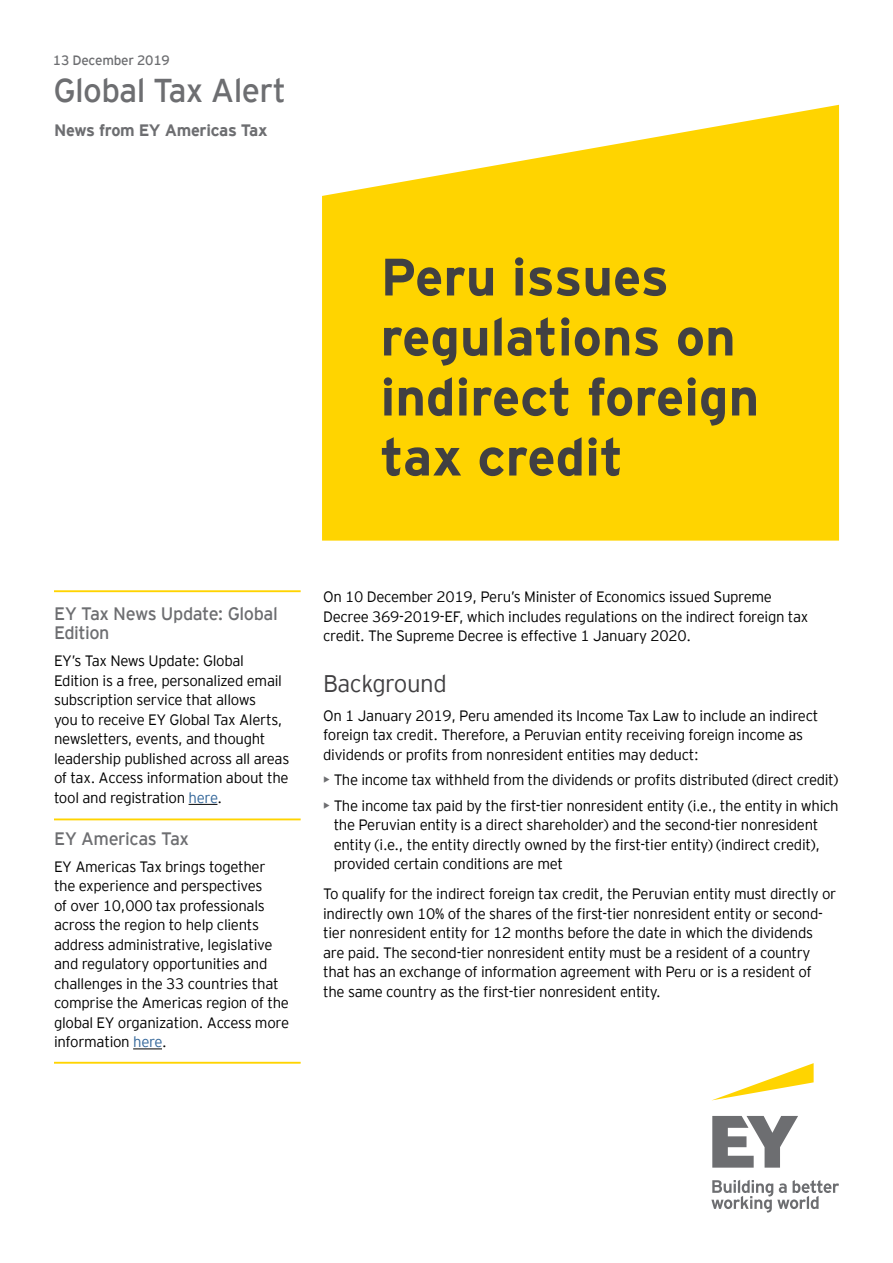
<style>
.page{position:relative;width:893px;height:1263px;background:#fff}
.page>*{position:absolute;margin:0;border:0;box-sizing:border-box;transform-origin:0 0}
.t1{font:700 52.5px/60px "EY Interstate";color:#414042}
.t2{font:33px "EY Interstate";letter-spacing:-.02em;color:#6d6e71}
.t3{font:300 24px "EY Interstate";letter-spacing:-.02em;color:#414042}
.t4{font:18px/19.5px "EY Interstate";letter-spacing:-.025em;color:#6d6e71}
.t5{font:700 16.5px "EY Interstate";letter-spacing:-.02em;color:#6d6e71}
.t6{font:300 15px/19.5px "EY Interstate";letter-spacing:-.02em;color:#000}
.t7{font:13.5px "EY Interstate";letter-spacing:-.02em;color:#6d6e71}
.s1{color:#369}
.s2{font-weight:400;color:#6d6e71}
</style>
<div class="page">
<svg style="left:322px;top:105px;width:517px;height:436px;background:#ffd81a"></svg>
<svg style="left:189px;top:804px;width:28px;height:1px"></svg>
<svg style="left:133px;top:1049px;width:29px;height:1px"></svg>
<hr style="left:54px;top:590px;width:247px;height:2px;background:#ffd400">
<hr style="left:54px;top:1062px;width:247px;height:2px;background:#ffd400">
<hr style="left:54px;top:818px;width:247px;height:2px;background:#ffd400">
<svg style="left:713px;top:1063px;width:101px;height:37px"></svg>
<svg style="left:711px;top:1116px;width:128px;height:96px"></svg>
<p class="t7" style="left:53px;top:50px;width:118px">13 December 2019</p>
<h2 class="t2" style="left:53px;top:67px;width:234px">Global Tax Alert</h2>
<p class="t5" style="left:54px;top:118px;width:215px">News from EY Americas Tax</p>
<h1 class="t1" style="left:381px;top:244px;width:380px">Peru issues regulations on indirect foreign tax credit</h1>
<p class="t4" style="left:54px;top:602px;width:225px">EY Tax News Update: Global<br>Edition</p>
<p class="t6" style="left:54px;top:650px;width:237px">EY’s Tax News Update: Global Edition is a free, personalized email subscription service that allows<br>you to receive EY Global Tax Alerts, newsletters, events, and thought leadership published across all areas of tax. Access information about the tool and registration <span class="s1">here</span>.</p>
<p class="t4" style="left:54px;top:827px;width:136px">EY Americas Tax</p>
<p class="t6" style="left:54px;top:855px;width:237px">EY Americas Tax brings together the experience and perspectives<br>of over 10,000 tax professionals across the region to help clients address administrative, legislative and regulatory opportunities and challenges in the 33 countries that comprise the Americas region of the global EY organization. Access more information <span class="s1">here</span>.</p>
<p class="t6" style="left:323px;top:586px;width:487px">On 10 December 2019, Peru’s Minister of Economics issued Supreme<br>Decree 369-2019-EF, which includes regulations on the indirect foreign tax credit. The Supreme Decree is effective 1 January 2020.</p>
<h3 class="t3" style="left:323px;top:667px;width:125px">Background</h3>
<p class="t6" style="left:323px;top:705px;width:497px">On 1 January 2019, Peru amended its Income Tax Law to include an indirect foreign tax credit. Therefore, a Peruvian entity receiving foreign income as dividends or profits from nonresident entities may deduct:</p>
<p class="t6" style="left:323px;top:769px;width:517px"><span class="s2">•</span> The income tax withheld from the dividends or profits distributed (direct credit)</p>
<p class="t6" style="left:334px;top:795px;width:507px;text-indent:-10px"><span class="s2">•</span> The income tax paid by the first-tier nonresident entity (i.e., the entity in which the Peruvian entity is a direct shareholder) and the second-tier nonresident entity (i.e., the entity directly owned by the first-tier entity) (indirect credit), provided certain conditions are met</p>
<p class="t6" style="left:323px;top:883px;width:515px">To qualify for the indirect foreign tax credit, the Peruvian entity must directly or indirectly own 10% of the shares of the first-tier nonresident entity or second&shy;tier nonresident entity for 12 months before the date in which the dividends are paid. The second-tier nonresident entity must be a resident of a country that has an exchange of information agreement with Peru or is a resident of the same country as the first-tier nonresident entity.</p>
</div>
